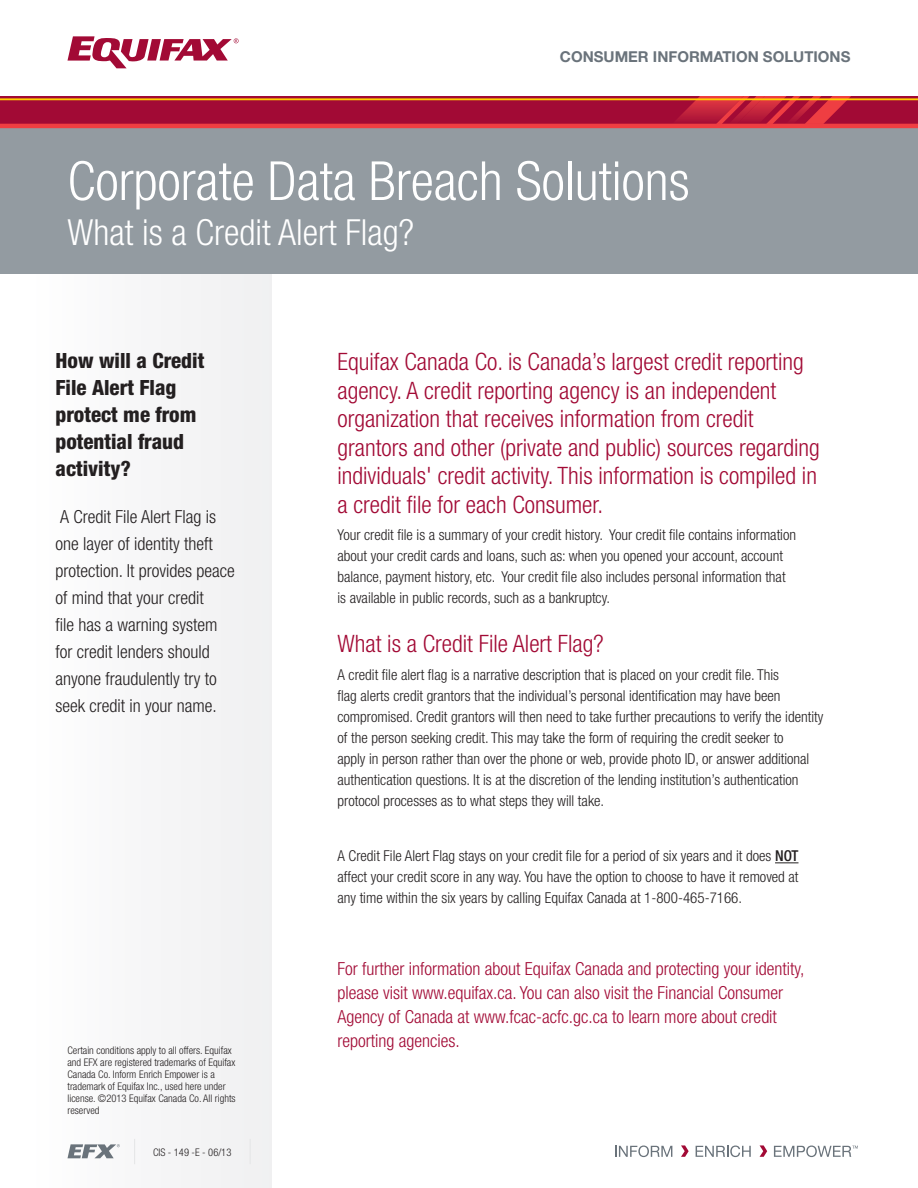
<style>
.page{position:relative;width:918px;height:1188px;background:#fff}
.page>*{position:absolute;margin:0;border:0;box-sizing:border-box;transform-origin:0 0}
.t1{font:300 condensed 54px "Helvetica Neue";color:#fff}
.t2{font:300 condensed 36px "Helvetica Neue";color:#fff}
.t3{font:300 condensed 24px/28.5px "Helvetica Neue";color:#a20a35}
.t4{font:800 condensed 21px/27px "Helvetica Neue";color:#231f20}
.t5{font:300 condensed 18px/24px "Helvetica Neue";color:#a20a35}
.t6{font:300 condensed 18px/27px "Helvetica Neue";color:#231f20}
.t7{font:300 condensed 15px/21px "Helvetica Neue";color:#231f20}
.t8{font:700 15px "Helvetica Neue";color:#6a737b}
.t9{font:300 condensed 10.5px/12px "Helvetica Neue";color:#231f20}
.s1{font-weight:500}
</style>
<div class="page">
<svg style="left:775px;top:862px;width:24px;height:1px"></svg>
<div style="left:29px;top:222px;width:243px;height:966px;background:#f6f6f7"></div>
<div style="left:0;top:128px;width:918px;height:146px;background:#939ba1"></div>
<svg style="left:250px;top:1139px;width:1px;height:25px"></svg>
<svg style="left:134px;top:1139px;width:1px;height:25px"></svg>
<svg style="left:68px;top:1144px;width:52px;height:14px"></svg>
<svg style="left:68px;top:36px;width:171px;height:32px"></svg>
<svg style="left:615px;top:1146px;width:57px;height:11px"></svg>
<svg style="left:696px;top:1146px;width:55px;height:11px"></svg>
<svg style="left:760px;top:1145px;width:7px;height:12px"></svg>
<svg style="left:681px;top:1145px;width:8px;height:12px"></svg>
<svg style="left:774px;top:1146px;width:84px;height:11px"></svg>
<div style="left:0;top:96px;width:918px;height:28px;background:#a20a35"></div>
<svg style="left:672px;top:96px;width:179px;height:28px"></svg>
<hr style="left:0;top:98px;width:918px;height:2px;background:#ffcf00">
<hr style="left:0;top:124px;width:918px;height:4px;background:#ef3e42">
<p class="t8" style="left:560px;top:51px;width:292px">CONSUMER INFORMATION SOLUTIONS</p>
<h1 class="t1" style="left:67px;top:161px;width:624px">Corporate Data Breach Solutions</h1>
<h2 class="t2" style="left:67px;top:219px;width:348px">What is a Credit Alert Flag?</h2>
<h3 class="t4" style="left:56px;top:349px;width:150px">How will a Credit<br>File Alert Flag protect me from potential fraud activity?</h3>
<p class="t6" style="left:56px;top:505px;width:181px">A Credit File Alert Flag is one layer of identity theft protection. It provides peace of mind that your credit<br>file has a warning system for credit lenders should anyone fraudulently try to seek credit in your name.</p>
<p class="t9" style="left:68px;top:1045px;width:170px">Certain conditions apply to all offers. Equifax and EFX are registered trademarks of Equifax Canada Co. Inform Enrich Empower is a trademark of Equifax Inc., used here under license. ©2013 Equifax Canada Co. All rights reserved</p>
<p class="t9" style="left:153px;top:1147px;width:80px">CIS - 149 -E - 06/13</p>
<p class="t3" style="left:338px;top:349px;width:484px">Equifax Canada Co. is Canada’s largest credit reporting agency. A credit reporting agency is an independent organization that receives information from credit grantors and other (private and public) sources regarding individuals' credit activity. This information is compiled in a credit file for each Consumer.</p>
<p class="t7" style="left:338px;top:526px;width:460px">Your credit file is a summary of your credit history. Your credit file contains information about your credit cards and loans, such as: when you opened your account, account balance, payment history, etc. Your credit file also includes personal information that is available in public records, such as a bankruptcy.</p>
<h3 class="t3" style="left:338px;top:631px;width:268px">What is a Credit File Alert Flag?</h3>
<p class="t7" style="left:338px;top:665px;width:487px">A credit file alert flag is a narrative description that is placed on your credit file. This<br>flag alerts credit grantors that the individual’s personal identification may have been compromised. Credit grantors will then need to take further precautions to verify the identity of the person seeking credit. This may take the form of requiring the credit seeker to<br>apply in person rather than over the phone or web, provide photo ID, or answer additional authentication questions. It is at the discretion of the lending institution’s authentication protocol processes as to what steps they will take.</p>
<p class="t7" style="left:338px;top:847px;width:463px;text-align:justify">A Credit File Alert Flag stays on your credit file for a period of six years and it does <span class="s1">NOT </span>affect your credit score in any way. You have the option to choose to have it removed at any time within the six years by calling Equifax Canada at 1-800-465-7166.</p>
<p class="t5" style="left:338px;top:959px;width:468px">For further information about Equifax Canada and protecting your identity, please visit www.equifax.ca. You can also visit the Financial Consumer Agency of Canada at www.fcac-acfc.gc.ca to learn more about credit reporting agencies.</p>
</div>
